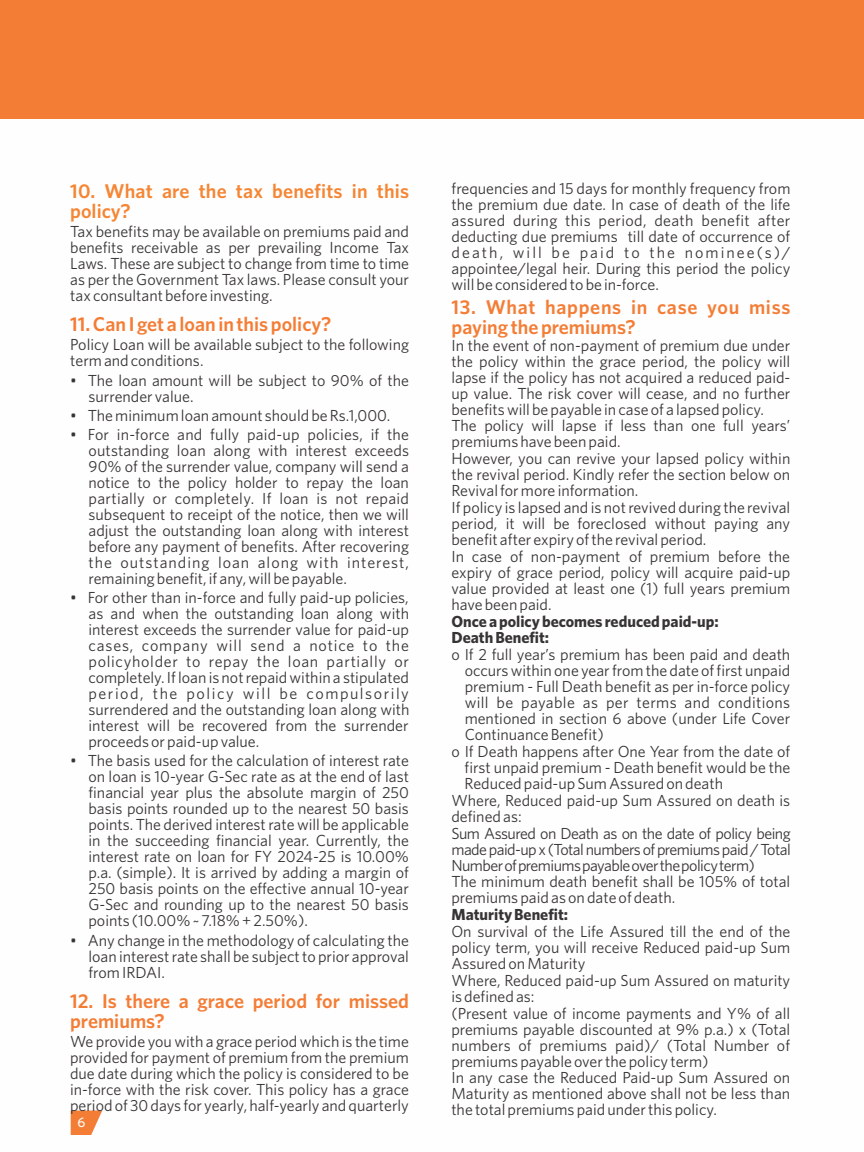
<style>
.page{position:relative;width:864px;height:1152px;background:#fff}
.page>*{position:absolute;margin:0;border:0;box-sizing:border-box;transform-origin:0 0}
.t1{font:600 20px/20px "Whitney";color:#f47d35}
.t2{font:600 20px/20px "Whitney";letter-spacing:.035em;color:#f47d35}
.t3{font:600 20px/20px "Whitney";letter-spacing:.01em;color:#f58634}
.t4{font:16px/16px "Whitney";color:#373435;text-align:justify}
.t5{font:16px "Whitney";letter-spacing:-.035em;color:#373435}
.t6{font:700 16px/16.8px "Whitney";color:#373435}
.t7{font:16px "Whitney";letter-spacing:.025em;color:#373435}
.t8{font:500 14px "Whitney";color:#fefefe}
</style>
<div class="page">
<div style="left:0;top:0;width:864px;height:119px;background:#f47d35"></div>
<svg style="left:71px;top:1111px;width:31px;height:24px"></svg>
<p class="t3" style="left:70px;top:183px;width:340px">10. What are the tax benefits in this policy?</p>
<p class="t4" style="left:70px;top:225px;width:340px">Tax benefits may be available on premiums paid and benefits receivable as per prevailing Income Tax Laws. These are subject to change from time to time as per the Government Tax laws. Please consult your tax consultant before investing.</p>
<p class="t1" style="left:70px;top:316px;width:263px">11. Can I get a loan in this policy?</p>
<p class="t4" style="left:70px;top:338px;width:340px">Policy Loan will be available subject to the following term and conditions.</p>
<p class="t4" style="left:89px;top:373px;width:322px;text-indent:-18px">• The loan amount will be subject to 90% of the surrender value.</p>
<p class="t4" style="left:70px;top:408px;width:322px">• The minimum loan amount should be Rs.1,000.</p>
<p class="t4" style="left:89px;top:428px;width:322px;text-indent:-18px">• For in-force and fully paid-up policies, if the outstanding loan along with interest exceeds 90% of the surrender value, company will send a notice to the policy holder to repay the loan partially or completely. If loan is not repaid subsequent to receipt of the notice, then we will adjust the outstanding loan along with interest before any payment of benefits. After recovering the outstanding loan along with interest, remaining benefit, if any, will be payable.</p>
<p class="t4" style="left:88px;top:591px;width:322px;text-indent:-18px">• For other than in-force and fully paid-up policies, as and when the outstanding loan along with interest exceeds the surrender value for paid-up cases, company will send a notice to the policyholder to repay the loan partially or completely. If loan is not repaid within a stipulated period, the policy will be compulsorily surrendered and the outstanding loan along with interest will be recovered from the surrender proceeds or paid-up value.</p>
<p class="t4" style="left:88px;top:754px;width:322px;text-indent:-18px">• The basis used for the calculation of interest rate on loan is 10-year G-Sec rate as at the end of last financial year plus the absolute margin of 250 basis points rounded up to the nearest 50 basis points. The derived interest rate will be applicable in the succeeding financial year. Currently, the interest rate on loan for FY 2024-25 is 10.00% p.a. (simple). It is arrived by adding a margin of 250 basis points on the effective annual 10-year G-Sec and rounding up to the nearest 50 basis points (10.00% ~ 7.18% + 2.50%).</p>
<p class="t4" style="left:88px;top:933px;width:322px;text-indent:-18px">• Any change in the methodology of calculating the loan interest rate shall be subject to prior approval from IRDAI.</p>
<p class="t1" style="left:70px;top:992px;width:340px">12. Is there a grace period for missed premiums?</p>
<p class="t4" style="left:70px;top:1034px;width:340px">We provide you with a grace period which is the time provided for payment of premium from the premium due date during which the policy is considered to be in-force with the risk cover. This policy has a grace period of 30 days for yearly, half-yearly and quarterly</p>
<p class="t8" style="left:78px;top:1117px;width:9px">6</p>
<p class="t4" style="left:452px;top:182px;width:340px">frequencies and 15 days for monthly frequency from the premium due date. In case of death of the life assured during this period, death benefit after deducting due premiums till date of occurrence of death, will be paid to the nominee(s)/ appointee/legal heir. During this period the policy will be considered to be in-force.</p>
<p class="t2" style="left:452px;top:299px;width:340px">13. What happens in case you miss paying the premiums?</p>
<p class="t4" style="left:452px;top:338px;width:340px;text-align:left">In the event of non-payment of premium due under the policy within the grace period, the policy will lapse if the policy has not acquired a reduced paid&shy;up value. The risk cover will cease, and no further benefits will be payable in case of a lapsed policy.<br>The policy will lapse if less than one full years’ premiums have been paid.<br>However, you can revive your lapsed policy within the revival period. Kindly refer the section below on Revival for more information.<br>If policy is lapsed and is not revived during the revival period, it will be foreclosed without paying any benefit after expiry of the revival period.<br>In case of non-payment of premium before the expiry of grace period, policy will acquire paid-up value provided at least one (1) full years premium have been paid.</p>
<p class="t6" style="left:452px;top:614px;width:269px">Once a policy becomes reduced paid-up:<br>Death Benefit:</p>
<p class="t4" style="left:452px;top:648px;width:340px">o If 2 full year’s premium has been paid and death</p>
<p class="t4" style="left:465px;top:664px;width:327px">occurs within one year from the date of first unpaid</p>
<p class="t4" style="left:465px;top:680px;width:327px">premium - Full Death benefit as per in-force policy</p>
<p class="t7" style="left:465px;top:697px;width:327px">will be payable as per terms and conditions</p>
<p class="t4" style="left:465px;top:712px;width:327px">mentioned in section 6 above (under Life Cover</p>
<p class="t4" style="left:465px;top:728px;width:141px">Continuance Benefit)</p>
<p class="t4" style="left:451px;top:745px;width:340px">o If Death happens after One Year from the date of</p>
<p class="t4" style="left:465px;top:761px;width:327px">first unpaid premium - Death benefit would be the</p>
<p class="t4" style="left:465px;top:777px;width:260px">Reduced paid-up Sum Assured on death</p>
<p class="t4" style="left:451px;top:794px;width:340px">Where, Reduced paid-up Sum Assured on death is</p>
<p class="t4" style="left:451px;top:810px;width:72px">defined as:</p>
<p class="t5" style="left:451px;top:827px;width:341px">Sum Assured on Death as on the date of policy being</p>
<p class="t5" style="left:451px;top:843px;width:341px">madepaid-upx(Totalnumbersofpremiumspaid/Total</p>
<p class="t5" style="left:451px;top:859px;width:305px">Numberofpremiumspayableoverthepolicyterm)</p>
<p class="t4" style="left:451px;top:875px;width:340px">The minimum death benefit shall be 105% of total</p>
<p class="t4" style="left:451px;top:891px;width:225px">premiums paid as on date of death.</p>
<p class="t6" style="left:451px;top:908px;width:118px">Maturity Benefit:</p>
<p class="t4" style="left:451px;top:925px;width:340px;text-align:left">On survival of the Life Assured till the end of the policy term, you will receive Reduced paid-up Sum Assured on Maturity<br>Where, Reduced paid-up Sum Assured on maturity is defined as:<br>(Present value of income payments and Y% of all premiums payable discounted at 9% p.a.) x (Total numbers of premiums paid)/ (Total Number of premiums payable over the policy term)<br>In any case the Reduced Paid-up Sum Assured on Maturity as mentioned above shall not be less than the total premiums paid under this policy.</p>
</div>
